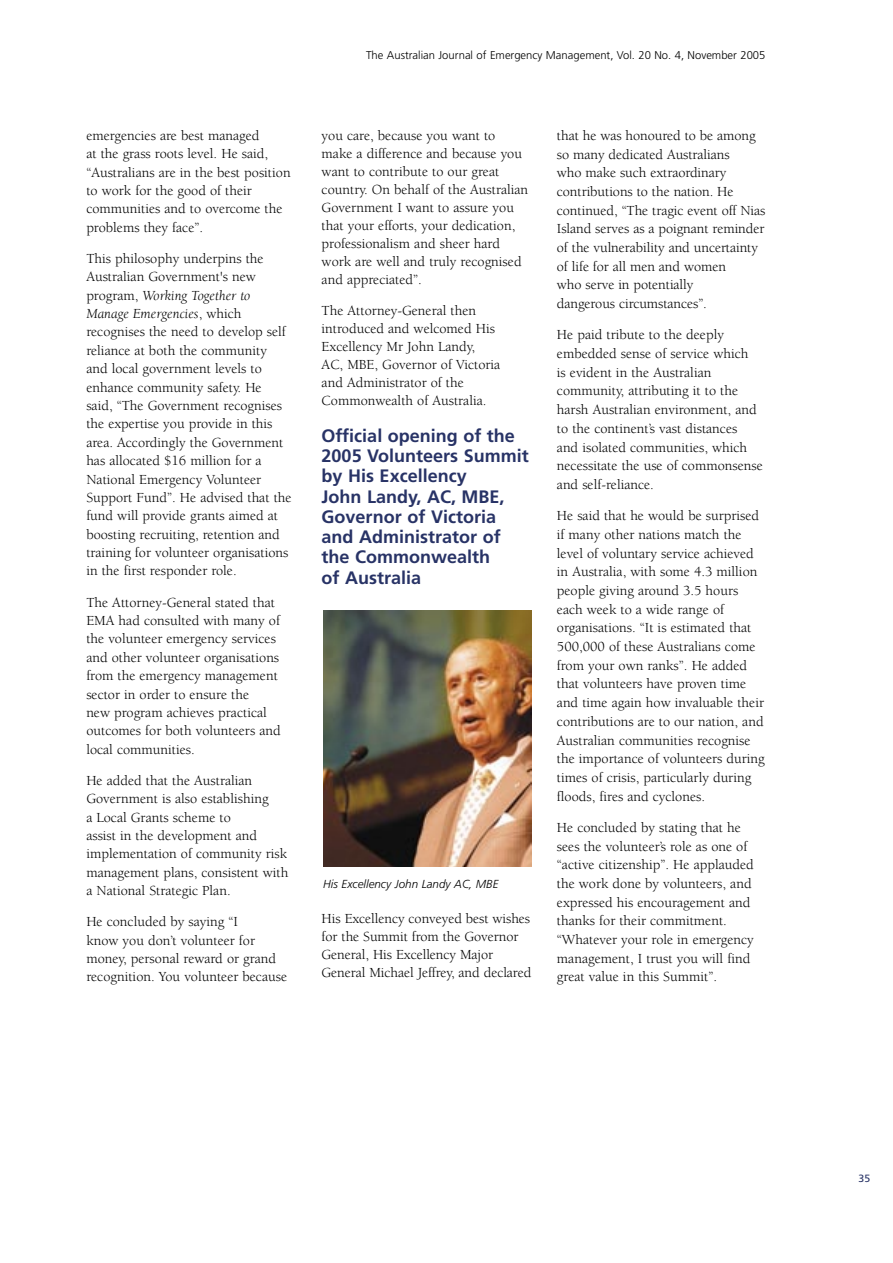
<style>
.page{position:relative;width:893px;height:1263px;background:#fff}
.page>*{position:absolute;margin:0;border:0;box-sizing:border-box;transform-origin:0 0}
.t1{font:700 18px/20.2px "Frutiger";color:#283366}
.body{font:14.25px/18.8px "Berkeley";color:#000}
.captions{font:italic 300 11.7px "Frutiger";color:#000}
.t2{font:300 11.25px "Frutiger";color:#000}
.t3{font:10.5px "Frutiger";color:#283366}
.s1{font-style:italic}
</style>
<div class="page">
<img style="left:323px;top:611px;width:208px;height:255px">
<p class="body" style="left:86px;top:126px;width:206px">emergencies are best managed<br>at the grass roots level. He said, “Australians are in the best position to work for the good of their communities and to overcome the problems they face”.</p>
<p class="body" style="left:86px;top:249px;width:207px">This philosophy underpins the<br>Australian Government's new program, <span class="s1">Working Together to<br>Manage Emergencies</span>, which recognises the need to develop self reliance at both the community and local government levels to enhance community safety. He said, “The Government recognises the expertise you provide in this area. Accordingly the Government has allocated $16 million for a<br>National Emergency Volunteer<br>Support Fund”. He advised that the fund will provide grants aimed at boosting recruiting, retention and training for volunteer organisations in the first responder role.</p>
<p class="body" style="left:86px;top:593px;width:196px">The Attorney-General stated that<br>EMA had consulted with many of the volunteer emergency services and other volunteer organisations from the emergency management sector in order to ensure the<br>new program achieves practical outcomes for both volunteers and local communities.</p>
<p class="body" style="left:86px;top:771px;width:204px">He added that the Australian<br>Government is also establishing<br>a Local Grants scheme to<br>assist in the development and implementation of community risk management plans, consistent with a National Strategic Plan.</p>
<p class="body" style="left:86px;top:913px;width:202px">He concluded by saying “I<br>know you don’t volunteer for money, personal reward or grand recognition. You volunteer because</p>
<p class="t2" style="left:366px;top:49px;width:401px">The Australian Journal of Emergency Management, Vol. 20 No. 4, November 2005</p>
<p class="body" style="left:322px;top:127px;width:208px;line-height:18px">you care, because you want to make a difference and because you want to contribute to our great country. On behalf of the Australian<br>Government I want to assure you that your efforts, your dedication, professionalism and sheer hard work are well and truly recognised and appreciated”.</p>
<p class="body" style="left:322px;top:301px;width:180px;line-height:18px">The Attorney-General then introduced and welcomed His<br>Excellency Mr John Landy,<br>AC, MBE, Governor of Victoria and Administrator of the<br>Commonwealth of Australia.</p>
<p class="t1" style="left:322px;top:426px;width:209px">Official opening of the<br>2005 Volunteers Summit by His Excellency<br>John Landy, AC, MBE,<br>Governor of Victoria and Administrator of the Commonwealth<br>of Australia</p>
<p class="captions" style="left:323px;top:877px;width:177px">His Excellency John Landy AC, MBE</p>
<p class="body" style="left:322px;top:909px;width:211px;line-height:18px">His Excellency conveyed best wishes for the Summit from the Governor General, His Excellency Major General Michael Jeffrey, and declared</p>
<p class="body" style="left:557px;top:126px;width:210px">that he was honoured to be among so many dedicated Australians<br>who make such extraordinary contributions to the nation. He continued, “The tragic event off Nias<br>Island serves as a poignant reminder of the vulnerability and uncertainty of life for all men and women<br>who serve in potentially<br>dangerous circumstances”.</p>
<p class="body" style="left:557px;top:326px;width:207px">He paid tribute to the deeply embedded sense of service which<br>is evident in the Australian community, attributing it to the harsh Australian environment, and to the continent’s vast distances<br>and isolated communities, which necessitate the use of commonsense and self-reliance.</p>
<p class="body" style="left:557px;top:507px;width:209px">He said that he would be surprised if many other nations match the level of voluntary service achieved in Australia, with some 4.3 million people giving around 3.5 hours each week to a wide range of organisations. “It is estimated that 500,000 of these Australians come from your own ranks”. He added that volunteers have proven time and time again how invaluable their contributions are to our nation, and Australian communities recognise the importance of volunteers during times of crisis, particularly during floods, fires and cyclones.</p>
<p class="body" style="left:557px;top:818px;width:198px">He concluded by stating that he sees the volunteer’s role as one of “active citizenship”. He applauded the work done by volunteers, and expressed his encouragement and thanks for their commitment. “Whatever your role in emergency management, I trust you will find great value in this Summit”.</p>
<p class="t3" style="left:858px;top:1172px;width:13px">35</p>
</div>
